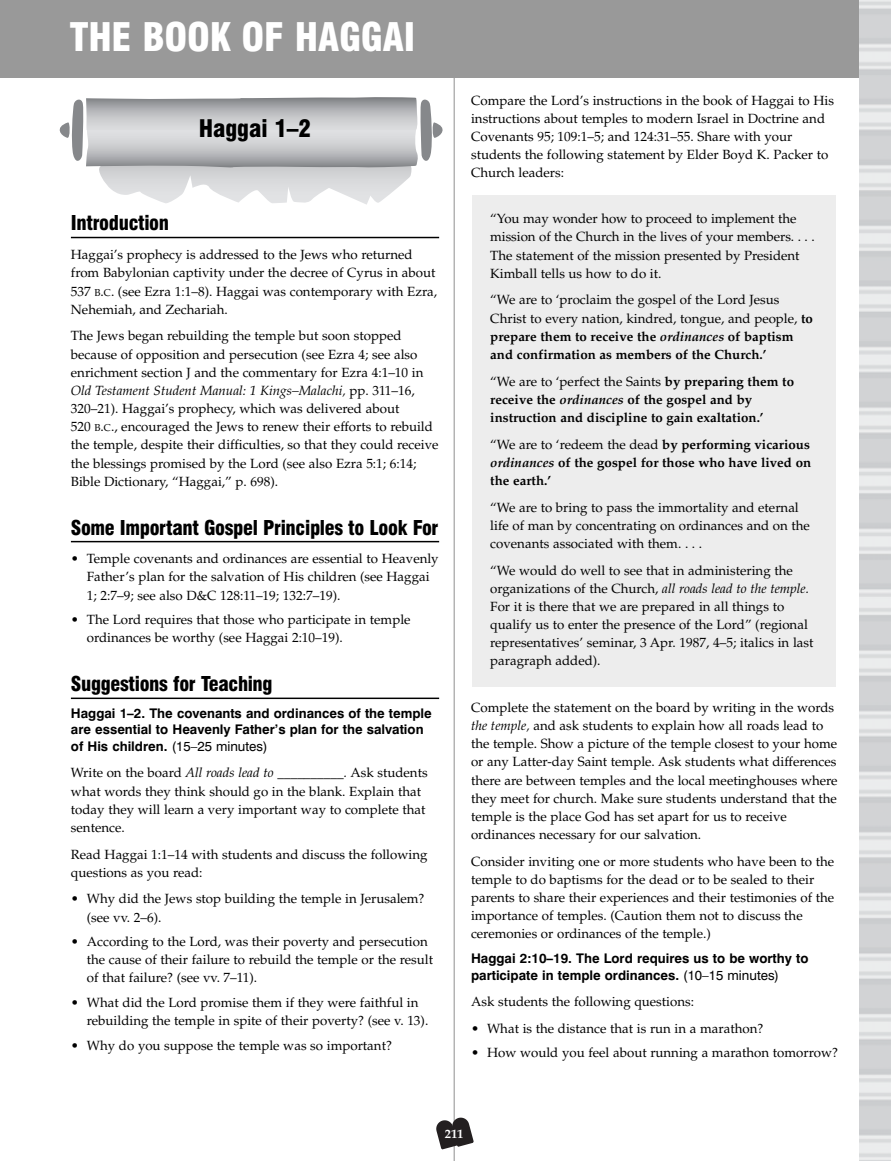
<style>
.page{position:relative;width:891px;height:1161px;background:#fff}
.page>*{position:absolute;margin:0;border:0;box-sizing:border-box;transform-origin:0 0}
.t1{font:900 condensed 38.4px "Swiss 721 BT";letter-spacing:-.005em;color:#fff}
.t2{font:900 condensed 23.7px "Swiss 721 BT";letter-spacing:-.005em;color:#000}
.t3{font:900 condensed 19.95px "Swiss 721 BT";letter-spacing:-.02em;color:#000}
.t4{font:13.35px/18.1px "Palatino";color:#000}
.t5{font:700 13.35px/18.1px "Palatino";color:#000}
.t6{font:700 13.35px/16.4px "Swiss 721 BT";color:#000}
.t7{font:700 12.6px "Palatino";color:#fff}
.s1{font-size:10.05px}
.s2{font-style:italic}
.s3{font-weight:400}
.s4{font-weight:700}
.s5{font-weight:700;font-style:italic}
</style>
<div class="page">
<hr style="left:454px;top:57px;width:1px;height:1104px;background:#b3b3b3">
<div style="left:0;top:0;width:891px;height:78px;background:#999"></div>
<svg style="left:436px;top:1118px;width:38px;height:31px"></svg>
<svg style="left:59px;top:97px;width:384px;height:108px"></svg>
<hr style="left:71px;top:237px;width:368px;height:1px;background:#000">
<hr style="left:71px;top:541px;width:368px;height:1px;background:#000">
<hr style="left:71px;top:698px;width:368px;height:1px;background:#000">
<div style="left:473px;top:196px;width:363px;height:491px;background:#ededed"></div>
<img style="left:859px;top:0;width:32px;height:1161px">
<h1 class="t1" style="left:70px;top:21px;width:347px">THE BOOK OF HAGGAI</h1>
<h2 class="t2" style="left:199px;top:118px;width:114px">Haggai 1–2</h2>
<h3 class="t3" style="left:71px;top:215px;width:100px">Introduction</h3>
<p class="t4" style="left:71px;top:247px;width:368px">Haggai’s prophecy is addressed to the Jews who returned from Babylonian captivity under the decree of Cyrus in about 537 <span class="s1">B</span>.<span class="s1">C</span>. (see Ezra 1:1–8). Haggai was contemporary with Ezra, Nehemiah, and Zechariah.</p>
<p class="t4" style="left:71px;top:328px;width:369px">The Jews began rebuilding the temple but soon stopped because of opposition and persecution (see Ezra 4; see also enrichment section J and the commentary for Ezra 4:1–10 in <span class="s2">Old Testament Student Manual: 1 Kings–Malachi,</span> pp. 311–16, 320–21). Haggai’s prophecy, which was delivered about<br>520 <span class="s1">B</span>.<span class="s1">C</span>., encouraged the Jews to renew their efforts to rebuild the temple, despite their difficulties, so that they could receive the blessings promised by the Lord (see also Ezra 5:1; 6:14; Bible Dictionary, “Haggai,” p. 698).</p>
<h3 class="t3" style="left:71px;top:519px;width:369px">Some Important Gospel Principles to Look For</h3>
<p class="t4" style="left:87px;top:551px;width:353px;text-indent:-16px">• Temple covenants and ordinances are essential to Heavenly<br>Father’s plan for the salvation of His children (see Haggai<br>1; 2:7–9; see also D&amp;C 128:11–19; 132:7–19).</p>
<p class="t4" style="left:87px;top:612px;width:325px;text-indent:-16px">• The Lord requires that those who participate in temple ordinances be worthy (see Haggai 2:10–19).</p>
<h3 class="t3" style="left:71px;top:676px;width:203px">Suggestions for Teaching</h3>
<p class="t6" style="left:71px;top:706px;width:362px">Haggai 1–2. The covenants and ordinances of the temple are essential to Heavenly Father’s plan for the salvation of His children. <span class="s3">(15–25 minutes)</span></p>
<p class="t4" style="left:71px;top:765px;width:358px">Write on the board <span class="s2">All roads lead to __________.</span> Ask students what words they think should go in the blank. Explain that today they will learn a very important way to complete that sentence.</p>
<p class="t4" style="left:71px;top:847px;width:358px">Read Haggai 1:1–14 with students and discuss the following questions as you read:</p>
<p class="t4" style="left:87px;top:891px;width:339px;text-indent:-16px">• Why did the Jews stop building the temple in Jerusalem? (see vv. 2–6).</p>
<p class="t4" style="left:87px;top:934px;width:348px;text-indent:-16px">• According to the Lord, was their poverty and persecution the cause of their failure to rebuild the temple or the result of that failure? (see vv. 7–11).</p>
<p class="t4" style="left:87px;top:995px;width:343px;text-indent:-16px">• What did the Lord promise them if they were faithful in rebuilding the temple in spite of their poverty? (see v. 13).</p>
<p class="t4" style="left:71px;top:1038px;width:323px">• Why do you suppose the temple was so important?</p>
<p class="t4" style="left:471px;top:93px;width:364px">Compare the Lord’s instructions in the book of Haggai to His instructions about temples to modern Israel in Doctrine and Covenants 95; 109:1–5; and 124:31–55. Share with your students the following statement by Elder Boyd K. Packer to Church leaders:</p>
<p class="t4" style="left:490px;top:211px;width:326px">“You may wonder how to proceed to implement the mission of the Church in the lives of your members. . . .<br>The statement of the mission presented by President Kimball tells us how to do it.</p>
<p class="t4" style="left:490px;top:292px;width:324px">“We are to ‘proclaim the gospel of the Lord Jesus Christ to every nation, kindred, tongue, and people, <span class="s4">to prepare them to receive the</span> <span class="s5">ordinances</span> <span class="s4">of baptism and confirmation as members of the Church.’</span></p>
<p class="t5" style="left:490px;top:373px;width:305px"><span class="s3">“We are to ‘perfect the Saints</span> by preparing them to receive the <span class="s2">ordinances</span> of the gospel and by instruction and discipline to gain exaltation.’</p>
<p class="t5" style="left:490px;top:436px;width:323px;text-align:justify"><span class="s3">“We are to ‘redeem the dead</span> by performing vicarious <span class="s2">ordinances</span> of the gospel for those who have lived on the earth.’</p>
<p class="t4" style="left:490px;top:499px;width:321px">“We are to bring to pass the immortality and eternal life of man by concentrating on ordinances and on the covenants associated with them. . . .</p>
<p class="t4" style="left:490px;top:562px;width:325px">“We would do well to see that in administering the organizations of the Church, <span class="s2">all roads lead to the temple.<br></span>For it is there that we are prepared in all things to qualify us to enter the presence of the Lord” (regional representatives’ seminar, 3 Apr. 1987, 4–5; italics in last paragraph added).</p>
<p class="t4" style="left:471px;top:700px;width:368px">Complete the statement on the board by writing in the words <span class="s2">the temple,</span> and ask students to explain how all roads lead to the temple. Show a picture of the temple closest to your home or any Latter-day Saint temple. Ask students what differences there are between temples and the local meetinghouses where they meet for church. Make sure students understand that the temple is the place God has set apart for us to receive ordinances necessary for our salvation.</p>
<p class="t4" style="left:471px;top:854px;width:365px">Consider inviting one or more students who have been to the temple to do baptisms for the dead or to be sealed to their parents to share their experiences and their testimonies of the importance of temples. (Caution them not to discuss the ceremonies or ordinances of the temple.)</p>
<p class="t6" style="left:471px;top:951px;width:339px">Haggai 2:10–19. The Lord requires us to be worthy to participate in temple ordinances. <span class="s3">(10–15 minutes)</span></p>
<p class="t4" style="left:471px;top:994px;width:224px">Ask students the following questions:</p>
<p class="t4" style="left:471px;top:1021px;width:294px">• What is the distance that is run in a marathon?</p>
<p class="t4" style="left:471px;top:1045px;width:369px">• How would you feel about running a marathon tomorrow?</p>
<p class="t7" style="left:445px;top:1129px;width:20px">211</p>
</div>
